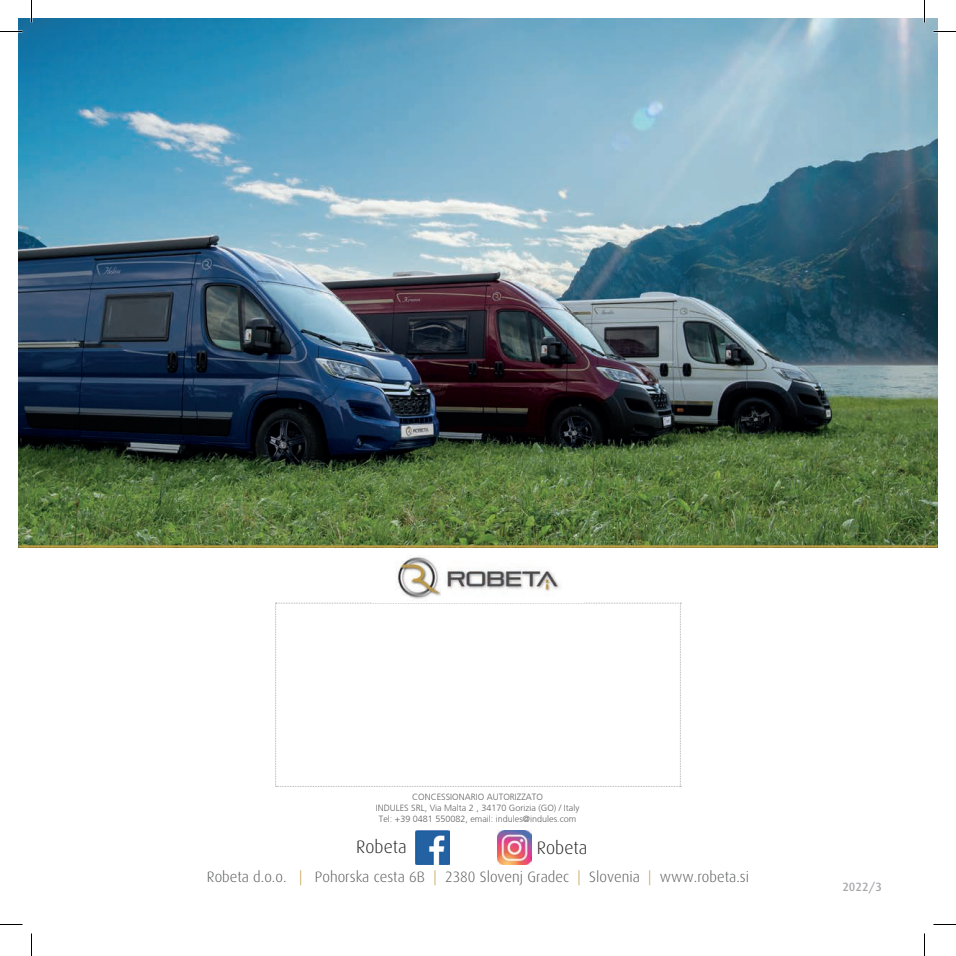
<style>
.page{position:relative;width:956px;height:956px;background:#fff}
.page>*{position:absolute;margin:0;border:0;box-sizing:border-box;transform-origin:0 0}
.t1{font:18px "AE Dax Lig";color:#231f20}
.t2{font:15px "AE Dax Lig";color:#57585a}
.t3{font:12px "AE Dax Med";color:#a8a9ad}
.t4{font:300 9px/10.8px "Frutiger CE";color:#636366;text-align:center}
.s1{color:#c09b42}
</style>
<div class="page">
<svg style="left:275px;top:603px;width:406px;height:184px"></svg>
<img style="left:19px;top:19px;width:918px;height:526px">
<hr style="left:19px;top:545px;width:918px;height:3px;background:#c09b42">
<img style="left:415px;top:830px;width:34px;height:34px">
<img style="left:498px;top:830px;width:34px;height:34px">
<img style="left:396px;top:557px;width:165px;height:42px">
<hr style="left:923px;top:0;width:2px;height:23px;background:#fff">
<svg style="left:0;top:31px;width:22px;height:1px"></svg>
<svg style="left:933px;top:31px;width:23px;height:1px"></svg>
<svg style="left:0;top:924px;width:22px;height:1px"></svg>
<svg style="left:933px;top:924px;width:23px;height:1px"></svg>
<svg style="left:31px;top:0;width:1px;height:23px"></svg>
<svg style="left:31px;top:933px;width:1px;height:23px"></svg>
<svg style="left:924px;top:0;width:1px;height:23px"></svg>
<svg style="left:924px;top:933px;width:1px;height:23px"></svg>
<p class="t4" style="left:376px;top:791px;width:205px">CONCESSIONARIO AUTORIZZATO<br>INDULES SRL, Via Malta 2 , 34170 Gorizia (GO) / Italy<br>Tel: +39 0481 550082, email: indules@indules.com</p>
<h1 class="t1" style="left:356px;top:836px;width:52px">Robeta</h1>
<h1 class="t1" style="left:537px;top:838px;width:52px">Robeta</h1>
<h2 class="t2" style="left:207px;top:868px;width:544px">Robeta d.o.o. <span class="s1">|</span> Pohorska cesta 6B <span class="s1">|</span> 2380 Slovenj Gradec <span class="s1">|</span> Slovenia <span class="s1">|</span> www.robeta.si</h2>
<h3 class="t3" style="left:842px;top:880px;width:41px">2022/3</h3>
</div>
